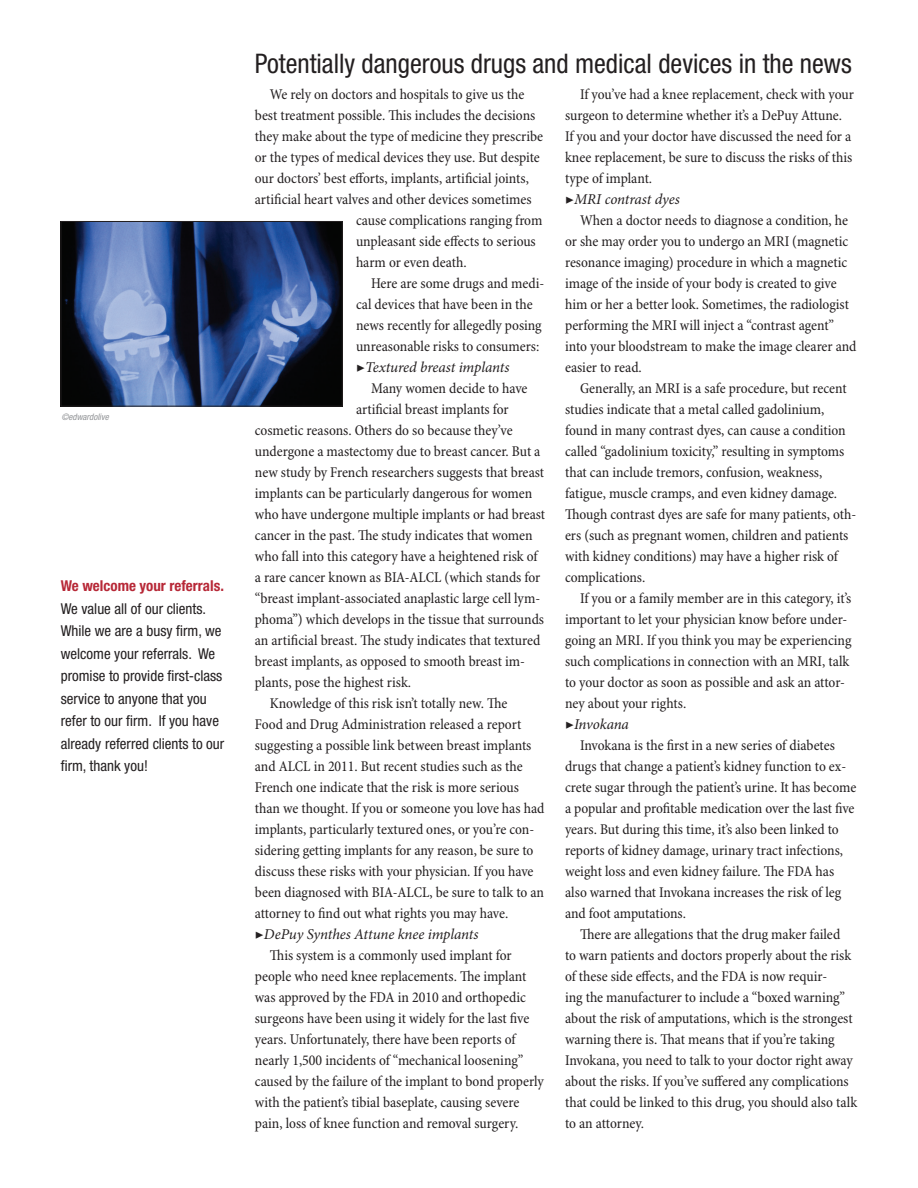
<style>
.page{position:relative;width:918px;height:1188px;background:#fff}
.page>*{position:absolute;margin:0;border:0;box-sizing:border-box;transform-origin:0 0}
.Story_Title_-_small{font:condensed 27px "Helvetica Neue LT Std";color:#231f20}
.Body_Text{font:condensed 15px/21px "Minion Pro";letter-spacing:-.005em;color:#231f20}
.Referrals_blurb{font:condensed 15px/22.5px "Helvetica Neue LT Std";color:#231f20}
.Body_Text-2{font:italic 15px "Minion Pro";letter-spacing:-.01em;color:#231f20}
.Referrals_blurb-2{font:700 condensed 15px "Helvetica Neue LT Std";color:#b72837}
.TOC_-_title_BLUE{font:italic condensed 9px "Helvetica Neue LT Std";color:#939598}
.s1{font-style:normal;font-stretch:condensed}
</style>
<div class="page">
<img style="left:63px;top:223px;width:278px;height:181px">
<div style="left:61px;top:221px;width:282px;height:185px;border:1px solid #231f20"></div>
<p class="TOC_-_title_BLUE" style="left:61px;top:411px;width:49px">©edwardolive</p>
<p class="Referrals_blurb-2" style="left:61px;top:577px;width:165px">We welcome your referrals.</p>
<p class="Referrals_blurb" style="left:61px;top:597px;width:165px">We value all of our clients.<br>While we are a busy firm, we welcome your referrals. We promise to provide first-class service to anyone that you refer to our firm. If you have already referred clients to our firm, thank you!</p>
<p class="Story_Title_-_small" style="left:255px;top:48px;width:598px">Potentially dangerous drugs and medical devices in the news</p>
<p class="Body_Text" style="left:270px;top:85px;width:256px">We rely on doctors and hospitals to give us the</p>
<p class="Body_Text" style="left:255px;top:106px;width:282px">best treatment possible. This includes the decisions</p>
<p class="Body_Text" style="left:255px;top:127px;width:290px">they make about the type of medicine they prescribe</p>
<p class="Body_Text" style="left:255px;top:148px;width:286px">or the types of medical devices they use. But despite</p>
<p class="Body_Text" style="left:255px;top:169px;width:276px">our doctors’ best efforts, implants, artificial joints,</p>
<p class="Body_Text" style="left:255px;top:190px;width:278px">artificial heart valves and other devices sometimes</p>
<p class="Body_Text" style="left:356px;top:211px;width:188px">cause complications ranging from</p>
<p class="Body_Text" style="left:356px;top:232px;width:181px">unpleasant side effects to serious</p>
<p class="Body_Text" style="left:356px;top:253px;width:112px">harm or even death.</p>
<p class="Body_Text" style="left:356px;top:274px;width:190px;text-indent:15px">Here are some drugs and medi&shy;cal devices that have been in the news recently for allegedly posing unreasonable risks to consumers:</p>
<p class="Body_Text-2" style="left:356px;top:357px;width:155px"><span class="s1">▶</span>Textured breast implants</p>
<p class="Body_Text" style="left:371px;top:379px;width:158px">Many women decide to have</p>
<p class="Body_Text" style="left:356px;top:400px;width:154px">artificial breast implants for</p>
<p class="Body_Text" style="left:255px;top:421px;width:259px">cosmetic reasons. Others do so because they’ve</p>
<p class="Body_Text" style="left:255px;top:442px;width:287px">undergone a mastectomy due to breast cancer. But a</p>
<p class="Body_Text" style="left:255px;top:463px;width:291px">new study by French researchers suggests that breast</p>
<p class="Body_Text" style="left:255px;top:484px;width:279px">implants can be particularly dangerous for women</p>
<p class="Body_Text" style="left:255px;top:505px;width:292px">who have undergone multiple implants or had breast</p>
<p class="Body_Text" style="left:255px;top:526px;width:279px">cancer in the past. The study indicates that women</p>
<p class="Body_Text" style="left:255px;top:547px;width:284px">who fall into this category have a heightened risk of</p>
<p class="Body_Text" style="left:255px;top:568px;width:287px">a rare cancer known as BIA-ALCL (which stands for</p>
<p class="Body_Text" style="left:255px;top:589px;width:287px">“breast implant-associated anaplastic large cell lym-</p>
<p class="Body_Text" style="left:255px;top:610px;width:291px">phoma”) which develops in the tissue that surrounds</p>
<p class="Body_Text" style="left:255px;top:631px;width:287px">an artificial breast. The study indicates that textured</p>
<p class="Body_Text" style="left:255px;top:652px;width:272px">breast implants, as opposed to smooth breast im-</p>
<p class="Body_Text" style="left:255px;top:673px;width:158px">plants, pose the highest risk.</p>
<p class="Body_Text" style="left:255px;top:694px;width:291px;text-indent:15px">Knowledge of this risk isn’t totally new. The<br>Food and Drug Administration released a report suggesting a possible link between breast implants and ALCL in 2011. But recent studies such as the French one indicate that the risk is more serious than we thought. If you or someone you love has had implants, particularly textured ones, or you’re con&shy;sidering getting implants for any reason, be sure to discuss these risks with your physician. If you have been diagnosed with BIA-ALCL, be sure to talk to an attorney to find out what rights you may have.</p>
<p class="Body_Text-2" style="left:255px;top:924px;width:225px"><span class="s1">▶</span>DePuy Synthes Attune knee implants</p>
<p class="Body_Text" style="left:255px;top:946px;width:291px;text-indent:15px">This system is a commonly used implant for people who need knee replacements. The implant was approved by the FDA in 2010 and orthopedic surgeons have been using it widely for the last five years. Unfortunately, there have been reports of nearly 1,500 incidents of “mechanical loosening” caused by the failure of the implant to bond properly with the patient’s tibial baseplate, causing severe pain, loss of knee function and removal surgery.</p>
<p class="Body_Text" style="left:565px;top:85px;width:290px;text-indent:15px">If you’ve had a knee replacement, check with your surgeon to determine whether it’s a DePuy Attune.<br>If you and your doctor have discussed the need for a knee replacement, be sure to discuss the risks of this type of implant.</p>
<p class="Body_Text-2" style="left:565px;top:189px;width:116px"><span class="s1">▶</span>MRI contrast dyes</p>
<p class="Body_Text" style="left:565px;top:211px;width:293px;text-indent:15px">When a doctor needs to diagnose a condition, he or she may order you to undergo an MRI (magnetic resonance imaging) procedure in which a magnetic image of the inside of your body is created to give him or her a better look. Sometimes, the radiologist performing the MRI will inject a “contrast agent” into your bloodstream to make the image clearer and easier to read.</p>
<p class="Body_Text" style="left:565px;top:379px;width:293px;text-indent:15px">Generally, an MRI is a safe procedure, but recent studies indicate that a metal called gadolinium, found in many contrast dyes, can cause a condition called “gadolinium toxicity,” resulting in symptoms that can include tremors, confusion, weakness, fatigue, muscle cramps, and even kidney damage.<br>Though contrast dyes are safe for many patients, oth&shy;ers (such as pregnant women, children and patients with kidney conditions) may have a higher risk of complications.</p>
<p class="Body_Text" style="left:565px;top:589px;width:288px;text-indent:15px">If you or a family member are in this category, it’s important to let your physician know before under&shy;going an MRI. If you think you may be experiencing such complications in connection with an MRI, talk to your doctor as soon as possible and ask an attor&shy;ney about your rights.</p>
<p class="Body_Text-2" style="left:565px;top:714px;width:65px"><span class="s1">▶</span>Invokana</p>
<p class="Body_Text" style="left:565px;top:736px;width:293px;text-indent:15px">Invokana is the first in a new series of diabetes drugs that change a patient’s kidney function to ex&shy;crete sugar through the patient’s urine. It has become a popular and profitable medication over the last five years. But during this time, it’s also been linked to reports of kidney damage, urinary tract infections, weight loss and even kidney failure. The FDA has also warned that Invokana increases the risk of leg and foot amputations.</p>
<p class="Body_Text" style="left:565px;top:925px;width:294px;text-indent:15px">There are allegations that the drug maker failed<br>to warn patients and doctors properly about the risk of these side effects, and the FDA is now requir-<br>ing the manufacturer to include a “boxed warning” about the risk of amputations, which is the strongest warning there is. That means that if you’re taking Invokana, you need to talk to your doctor right away about the risks. If you’ve suffered any complications that could be linked to this drug, you should also talk to an attorney.</p>
</div>
